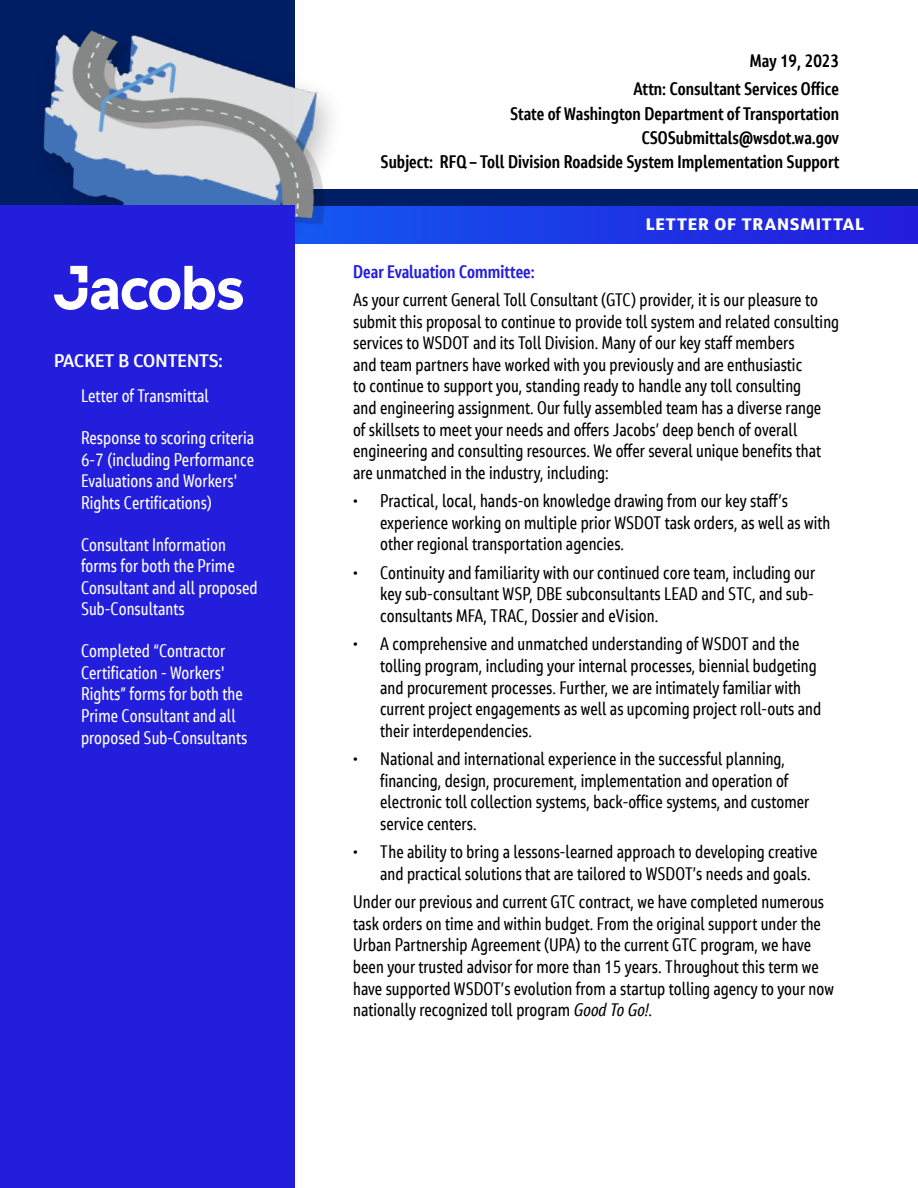
<style>
.page{position:relative;width:918px;height:1188px;background:#fff}
.page>*{position:absolute;margin:0;border:0;box-sizing:border-box;transform-origin:0 0}
.t1{font:condensed 18px/21.6px "Jacobs Chronos";letter-spacing:.005em;color:#000;scale:.95 1}
.t2{font:condensed 18px/21.6px "Jacobs Chronos";letter-spacing:.005em;color:#fff;scale:.95 1}
.t3{font:700 condensed 18px/24.3px "Jacobs Chronos";letter-spacing:.005em;color:#000;text-align:right;scale:.95 1}
.t4{font:700 condensed 18px "Jacobs Chronos";letter-spacing:.005em;color:#231edc;scale:.95 1}
.t5{font:800 16.5px "Jacobs Chronos";letter-spacing:.055em;color:#fff}
.s1{font-weight:700;font-stretch:normal}
.s2{font-style:italic}
</style>
<div class="page">
<div style="left:0;top:0;width:295px;height:232px;background:#001e64"></div>
<svg style="left:348px;top:206px;width:570px;height:37px;background:#1c35e4"></svg>
<div style="left:0;top:189px;width:918px;height:17px;background:#001e64"></div>
<img style="left:21px;top:30px;width:327px;height:214px">
<div style="left:0;top:206px;width:295px;height:982px;background:#231edc"></div>
<svg style="left:54px;top:266px;width:189px;height:44px"></svg>
<p class="t2" style="left:81px;top:343px;width:151px;line-height:35.1px;text-indent:-27px"><span class="s1">PACKET B CONTENTS:<br></span>Letter of Transmittal</p>
<p class="t2" style="left:81px;top:427px;width:184px">Response to scoring criteria<br>6-7 (including Performance<br>Evaluations and Workers'<br>Rights Certifications)</p>
<p class="t2" style="left:81px;top:533px;width:187px">Consultant Information forms for both the Prime<br>Consultant and all proposed<br>Sub-Consultants</p>
<p class="t2" style="left:81px;top:640px;width:176px">Completed “Contractor<br>Certification - Workers'<br>Rights” forms for both the<br>Prime Consultant and all proposed Sub-Consultants</p>
<p class="t3" style="left:750px;top:48px;width:95px">May 19, 2023</p>
<p class="t3" style="left:634px;top:77px;width:218px">Attn: Consultant Services Office</p>
<p class="t3" style="left:381px;top:101px;width:484px">State of Washington Department of Transportation<br>CSOSubmittals@wsdot.wa.gov<br>Subject: RFQ – Toll Division Roadside System Implementation Support</p>
<p class="t5" style="left:646px;top:214px;width:220px">LETTER OF TRANSMITTAL</p>
<p class="t4" style="left:353px;top:260px;width:193px">Dear Evaluation Committee:</p>
<p class="t1" style="left:353px;top:289px;width:513px">As your current General Toll Consultant (GTC) provider, it is our pleasure to submit this proposal to continue to provide toll system and related consulting services to WSDOT and its Toll Division. Many of our key staff members<br>and team partners have worked with you previously and are enthusiastic<br>to continue to support you, standing ready to handle any toll consulting<br>and engineering assignment. Our fully assembled team has a diverse range<br>of skillsets to meet your needs and offers Jacobs’ deep bench of overall</p>
<p class="t1" style="left:353px;top:440px;width:494px">engineering and consulting resources. We offer several unique benefits that</p>
<p class="t1" style="left:353px;top:462px;width:270px">are unmatched in the industry, including:</p>
<p class="t1" style="left:380px;top:490px;width:475px;text-indent:-27px">• Practical, local, hands-on knowledge drawing from our key staff’s experience working on multiple prior WSDOT task orders, as well as with other regional transportation agencies.</p>
<p class="t1" style="left:380px;top:562px;width:459px;text-align:justify;text-indent:-27px">• Continuity and familiarity with our continued core team, including our key sub-consultant WSP, DBE subconsultants LEAD and STC, and sub&shy;consultants MFA, TRAC, Dossier and eVision.</p>
<p class="t1" style="left:380px;top:633px;width:466px;text-indent:-27px">• A comprehensive and unmatched understanding of WSDOT and the tolling program, including your internal processes, biennial budgeting and procurement processes. Further, we are intimately familiar with current project engagements as well as upcoming project roll-outs and their interdependencies.</p>
<p class="t1" style="left:353px;top:748px;width:456px">• National and international experience in the successful planning,</p>
<p class="t1" style="left:380px;top:769px;width:453px">financing, design, procurement, implementation and operation of electronic toll collection systems, back-office systems, and customer</p>
<p class="t1" style="left:380px;top:813px;width:103px">service centers.</p>
<p class="t1" style="left:353px;top:841px;width:490px">• The ability to bring a lessons-learned approach to developing creative</p>
<p class="t1" style="left:353px;top:859px;width:497px;line-height:28.3px;text-indent:27px">and practical solutions that are tailored to WSDOT’s needs and goals.<br>Under our previous and current GTC contract, we have completed numerous</p>
<p class="t1" style="left:353px;top:913px;width:508px">task orders on time and within budget. From the original support under the Urban Partnership Agreement (UPA) to the current GTC program, we have been your trusted advisor for more than 15 years. Throughout this term we have supported WSDOT’s evolution from a startup tolling agency to your now nationally recognized toll program <span class="s2">Good To Go!</span>.</p>
</div>
